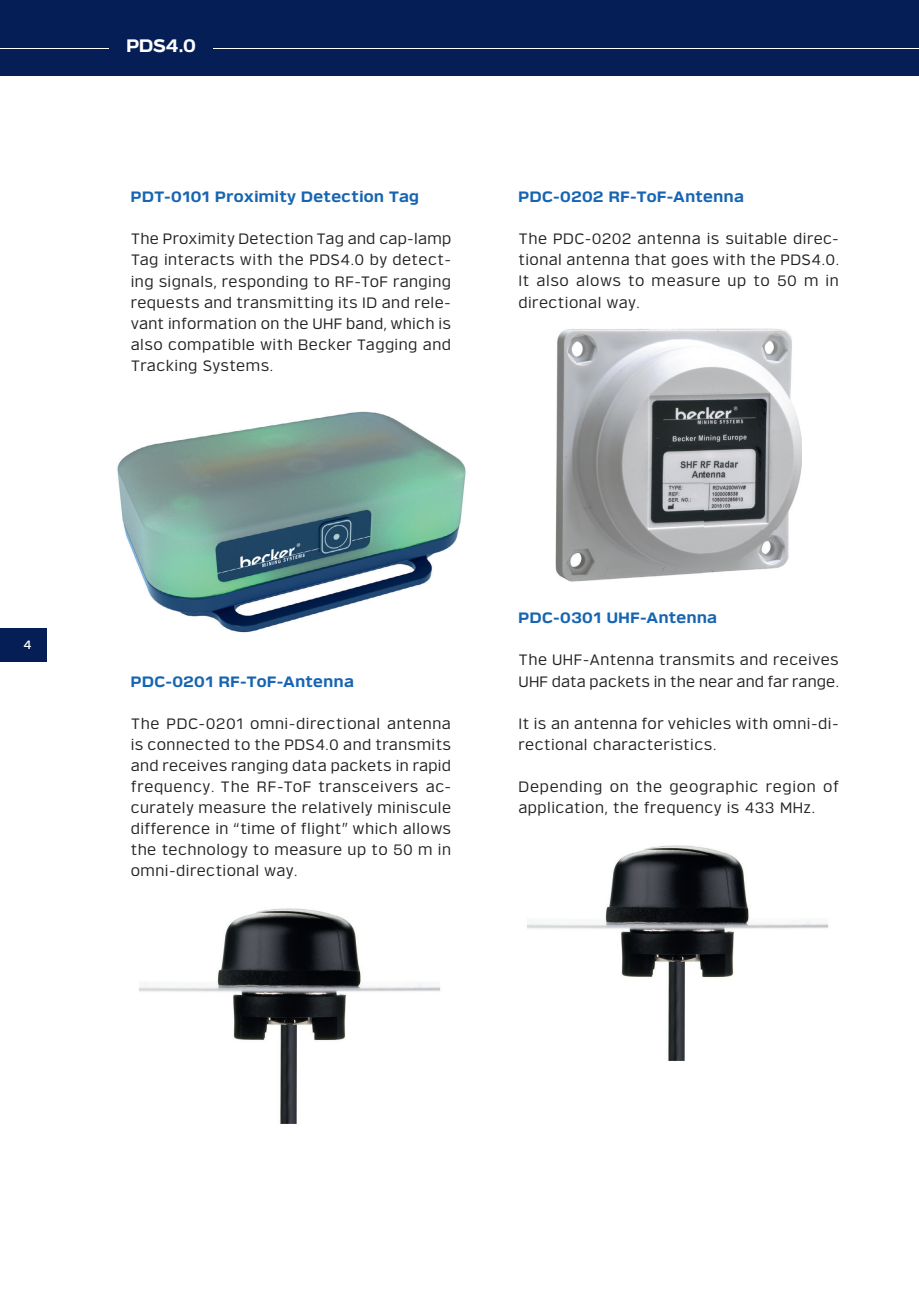
<style>
.page{position:relative;width:919px;height:1289px;background:#fff}
.page>*{position:absolute;margin:0;border:0;box-sizing:border-box;transform-origin:0 0}
.t1{font:700 18px "Verbatim";color:#fff}
.t2{font:15px/21px "Verbatim";letter-spacing:.03em;color:#231f20;text-align:justify}
.t3{font:700 15px "Verbatim";letter-spacing:.03em;color:#1765b2}
.t4{font:15px/21px "Verbatim";letter-spacing:.01em;color:#231f20}
.t5{font:500 12px "Verbatim";color:#fff}
</style>
<div class="page">
<div style="left:0;top:0;width:918px;height:76px;background:#051e56"></div>
<hr style="left:0;top:48px;width:918px;height:1px;background:#fff">
<img style="left:139px;top:908px;width:302px;height:216px">
<img style="left:527px;top:845px;width:302px;height:216px">
<img style="left:555px;top:328px;width:246px;height:253px">
<img style="left:117px;top:411px;width:349px;height:222px">
<div style="left:109px;top:34px;width:104px;height:21px;background:#051e56"></div>
<div style="left:0;top:627px;width:46px;height:34px;background:#051e56"></div>
<p class="t5" style="left:23px;top:638px;width:10px">4</p>
<p class="t1" style="left:126px;top:34px;width:71px">PDS4.0</p>
<p class="t3" style="left:131px;top:188px;width:290px">PDT-0101 Proximity Detection Tag</p>
<p class="t2" style="left:131px;top:229px;width:322px">The Proximity Detection Tag and cap-lamp Tag interacts with the PDS4.0 by detect&shy;ing signals, responding to RF-ToF ranging requests and transmitting its ID and rele&shy;vant information on the UHF band, which is also compatible with Becker Tagging and Tracking Systems.</p>
<p class="t3" style="left:518px;top:188px;width:227px">PDC-0202 RF-ToF-Antenna</p>
<p class="t2" style="left:518px;top:229px;width:322px">The PDC-0202 antenna is suitable direc&shy;tional antenna that goes with the PDS4.0.<br>It also alows to measure up to 50 m in directional way.</p>
<p class="t3" style="left:131px;top:672px;width:224px">PDC-0201 RF-ToF-Antenna</p>
<p class="t2" style="left:131px;top:713px;width:322px">The PDC-0201 omni-directional antenna is connected to the PDS4.0 and transmits and receives ranging data packets in rapid frequency. The RF-ToF transceivers ac&shy;curately measure the relatively miniscule difference in “time of flight” which allows the technology to measure up to 50 m in omni-directional way.</p>
<p class="t3" style="left:518px;top:609px;width:200px">PDC-0301 UHF-Antenna</p>
<p class="t4" style="left:518px;top:649px;width:322px">The UHF-Antenna transmits and receives<br>UHF data packets in the near and far range.</p>
<p class="t2" style="left:518px;top:713px;width:322px">It is an antenna for vehicles with omni-di&shy;rectional characteristics.</p>
<p class="t2" style="left:518px;top:776px;width:322px">Depending on the geographic region of application, the frequency is 433 MHz.</p>
</div>
